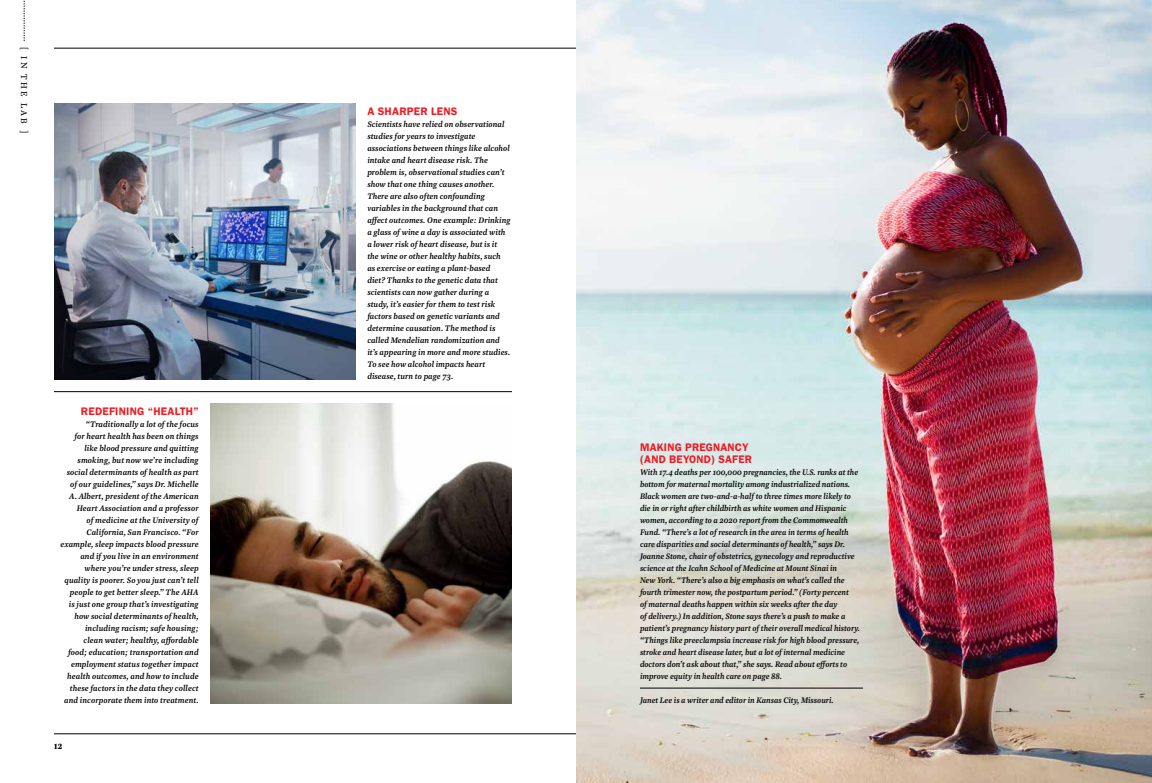
<style>
.page{position:relative;width:1152px;height:783px;background:#fff}
.page>*{position:absolute;margin:0;border:0;box-sizing:border-box;transform-origin:0 0}
.t1{font:600 11px/12px "ITC Franklin Gothic Std";letter-spacing:.02em;color:#ed1d24}
.t2{font:9px "Haffner TIME";letter-spacing:.25em;color:#000}
.t3{font:italic 600 8.5px/12px "Haffner TIME";letter-spacing:.005em;color:#000}
.t4{font:900 8px "Haffner TIME Display";color:#000}
</style>
<div class="page">
<hr style="left:54px;top:48px;width:1044px;height:1px;background:#000">
<hr style="left:54px;top:734px;width:1044px;height:1px;background:#000">
<img style="left:576px;top:0;width:576px;height:783px">
<img style="left:211px;top:403px;width:301px;height:300px">
<img style="left:54px;top:103px;width:301px;height:276px">
<hr style="left:640px;top:688px;width:223px;height:1px;background:#000">
<hr style="left:54px;top:391px;width:458px;height:1px;background:#000">
<svg style="left:24px;top:0;width:1px;height:41px"></svg>
<p class="t2" style="left:29px;top:47px;width:88px;rotate:90deg">[ IN THE LAB ]</p>
<p class="t1" style="left:81px;top:405px;width:119px">REDEFINING “HEALTH”</p>
<p class="t3" style="left:60px;top:418px;width:140px;text-align:right">“Traditionally a lot of the focus<br>for heart health has been on things like blood pressure and quitting smoking, but now we’re including social determinants of health as part of our guidelines,” says Dr. Michelle A. Albert, president of the American Heart Association and a professor<br>of medicine at the University of California, San Francisco. “For example, sleep impacts blood pressure and if you live in an environment where you’re under stress, sleep quality is poorer. So you just can’t tell people to get better sleep.” The AHA<br>is just one group that’s investigating how social determinants of health, including racism; safe housing;<br>clean water; healthy, affordable<br>food; education; transportation and employment status together impact health outcomes, and how to include these factors in the data they collect and incorporate them into treatment.</p>
<p class="t4" style="left:54px;top:742px;width:10px">12</p>
<p class="t1" style="left:367px;top:105px;width:92px">A SHARPER LENS</p>
<p class="t3" style="left:367px;top:118px;width:145px">Scientists have relied on observational studies for years to investigate associations between things like alcohol intake and heart disease risk. The problem is, observational studies can’t show that one thing causes another.<br>There are also often confounding variables in the background that can affect outcomes. One example: Drinking a glass of wine a day is associated with a lower risk of heart disease, but is it the wine or other healthy habits, such as exercise or eating a plant-based<br>diet? Thanks to the genetic data that scientists can now gather during a study, it’s easier for them to test risk factors based on genetic variants and determine causation. The method is called Mendelian randomization and it’s appearing in more and more studies.<br>To see how alcohol impacts heart disease, turn to page 73.</p>
<p class="t1" style="left:640px;top:441px;width:113px">MAKING PREGNANCY (AND BEYOND) SAFER</p>
<p class="t3" style="left:640px;top:466px;width:222px">With 17.4 deaths per 100,000 pregnancies, the U.S. ranks at the bottom for maternal mortality among industrialized nations.<br>Black women are two-and-a-half to three times more likely to die in or right after childbirth as white women and Hispanic women, according to a 2020 report from the Commonwealth Fund. “There’s a lot of research in the area in terms of health care disparities and social determinants of health,” says Dr.<br>Joanne Stone, chair of obstetrics, gynecology and reproductive science at the Icahn School of Medicine at Mount Sinai in<br>New York. “There’s also a big emphasis on what’s called the fourth trimester now, the postpartum period.” (Forty percent<br>of maternal deaths happen within six weeks after the day<br>of delivery.) In addition, Stone says there’s a push to make a patient’s pregnancy history part of their overall medical history. “Things like preeclampsia increase risk for high blood pressure, stroke and heart disease later, but a lot of internal medicine doctors don’t ask about that,” she says. Read about efforts to improve equity in health care on page 88.</p>
<p class="t3" style="left:640px;top:695px;width:195px">Janet Lee is a writer and editor in Kansas City, Missouri.</p>
</div>
